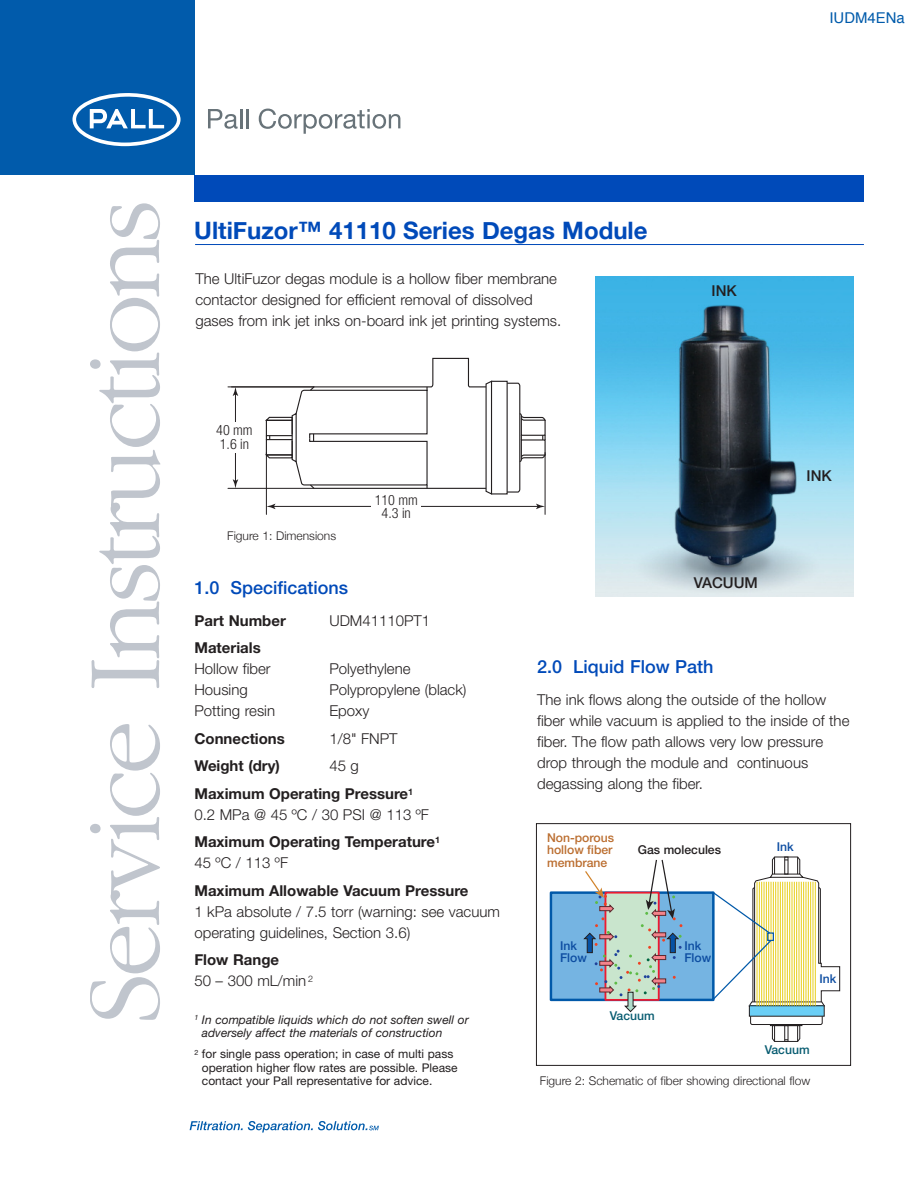
<style>
.page{position:relative;width:918px;height:1188px;background:#fff}
.page>*{position:absolute;margin:0;border:0;box-sizing:border-box;transform-origin:0 0}
.t1{font:700 24px "Helvetica Neue";color:#004ab9}
.t2{font:500 18px "Helvetica Neue LT Std";color:#004ab9}
.t3{font:300 15px/21px "Helvetica Neue LT Std";color:#231f20}
.t4{font:700 15px/27.5px "Helvetica Neue LT Std";color:#231f20}
.t5{font:500 15px "Helvetica Neue LT Std";color:#231f20}
.t6{font:14.85px "Helvetica";color:#015bab}
.t7{font:300 condensed 14.1px/13.5px "Helvetica Neue";color:#231f20;text-align:center}
.t8{font:500 12.15px/12.3px "Helvetica Neue LT Std";color:#bb6e30}
.t9{font:500 12.15px/12.3px "Helvetica Neue LT Std";color:#0d4da1}
.t10{font:500 12.15px "Helvetica Neue LT Std";color:#231f20}
.t11{font:500 12.15px "Helvetica Neue LT Std";color:#085c71}
.t12{font:12px/13.5px "Helvetica Neue LT Std";color:#231f20}
.t13{font:italic 12px/13.5px "Helvetica Neue LT Std";color:#231f20}
.t14{font:300 12px "Helvetica Neue";color:#231f20}
.s1{font-weight:300}
.s2{font-weight:700}
</style>
<div class="page">
<svg style="left:190px;top:1121px;width:189px;height:12px"></svg>
<img style="left:595px;top:277px;width:258px;height:320px">
<div style="left:0;top:0;width:194px;height:175px;background:#015bab"></div>
<svg style="left:72px;top:93px;width:109px;height:53px"></svg>
<svg style="left:208px;top:109px;width:40px;height:20px"></svg>
<svg style="left:259px;top:109px;width:141px;height:25px"></svg>
<div style="left:195px;top:175px;width:669px;height:27px;background:#004ab9"></div>
<svg style="left:90px;top:724px;width:70px;height:296px"></svg>
<hr style="left:195px;top:244px;width:669px;height:1px;background:#004ab9">
<svg style="left:265px;top:358px;width:281px;height:138px"></svg>
<hr style="left:266px;top:453px;width:1px;height:61px;background:#231f20">
<hr style="left:545px;top:453px;width:1px;height:61px;background:#231f20">
<hr style="left:228px;top:488px;width:86px;height:1px;background:#231f20">
<hr style="left:228px;top:387px;width:86px;height:1px;background:#231f20">
<hr style="left:235px;top:393px;width:1px;height:89px;background:#231f20">
<svg style="left:233px;top:479px;width:5px;height:9px"></svg>
<svg style="left:233px;top:387px;width:5px;height:9px"></svg>
<hr style="left:273px;top:506px;width:266px;height:1px;background:#231f20">
<svg style="left:536px;top:504px;width:9px;height:5px"></svg>
<svg style="left:266px;top:504px;width:10px;height:5px"></svg>
<div style="left:371px;top:492px;width:50px;height:30px;background:#fff"></div>
<div style="left:210px;top:422px;width:49px;height:31px;background:#fff"></div>
<div style="left:749px;top:1006px;width:75px;height:10px;background:#6bcff6"></div>
<svg style="left:750px;top:1016px;width:73px;height:26px"></svg>
<div style="left:770px;top:1024px;width:32px;height:2px;border:1px solid #231f20"></div>
<div style="left:551px;top:893px;width:162px;height:107px;background:#75b4e2"></div>
<div style="left:550px;top:891px;width:165px;height:110px;border:2px solid #0159a9"></div>
<svg style="left:712px;top:856px;width:128px;height:151px"></svg>
<svg style="left:582px;top:859px;width:100px;height:154px"></svg>
<div style="left:536px;top:823px;width:315px;height:243px;border:1px solid #231f20"></div>
<p class="t6" style="left:829px;top:11px;width:77px">IUDM4ENa</p>
<h1 class="t1" style="left:194px;top:215px;width:455px">UltiFuzor™ 41110 Series Degas Module</h1>
<p class="t3" style="left:195px;top:270px;width:367px">The UltiFuzor degas module is a hollow fiber membrane contactor designed for efficient removal of dissolved gases from ink jet inks on-board ink jet printing systems.</p>
<p class="t7" style="left:216px;top:425px;width:38px;text-align:left">40 mm<br>1.6 in</p>
<p class="t14" style="left:227px;top:528px;width:110px">Figure 1: Dimensions</p>
<p class="t7" style="left:375px;top:494px;width:45px">110 mm<br>4.3 in</p>
<p class="t5" style="left:712px;top:285px;width:27px">INK</p>
<p class="t5" style="left:807px;top:471px;width:27px">INK</p>
<p class="t2" style="left:194px;top:581px;width:155px">1.0 Specifications</p>
<p class="t4" style="left:194px;top:608px;width:93px">Part Number</p>
<p class="t3" style="left:329px;top:611px;width:102px">UDM41110PT1</p>
<p class="t4" style="left:194px;top:636px;width:68px">Materials</p>
<p class="t3" style="left:194px;top:660px;width:78px">Hollow fiber</p>
<p class="t3" style="left:329px;top:660px;width:83px">Polyethylene</p>
<p class="t3" style="left:194px;top:681px;width:55px">Housing</p>
<p class="t3" style="left:329px;top:681px;width:139px">Polypropylene (black)</p>
<p class="t3" style="left:194px;top:702px;width:82px">Potting resin</p>
<p class="t3" style="left:329px;top:702px;width:41px">Epoxy</p>
<p class="t4" style="left:194px;top:726px;width:92px">Connections</p>
<p class="t3" style="left:329px;top:729px;width:70px">1/8" FNPT</p>
<p class="t4" style="left:194px;top:754px;width:87px">Weight (dry)</p>
<p class="t4" style="left:194px;top:754px;width:220px;text-indent:135px"><span class="s1">45 g<br></span>Maximum Operating Pressure<sup>1</sup></p>
<p class="t4" style="left:194px;top:802px;width:247px"><span class="s1">0.2 MPa @ 45 ºC / 30 PSI @ 113 ºF<br></span>Maximum Operating Temperature<sup>1</sup></p>
<p class="t3" style="left:194px;top:854px;width:95px">45 ºC / 113 ºF</p>
<p class="t4" style="left:194px;top:878px;width:276px">Maximum Allowable Vacuum Pressure</p>
<p class="t3" style="left:194px;top:902px;width:307px">1 kPa absolute / 7.5 torr (warning: see vacuum operating guidelines, Section 3.6)</p>
<p class="t3" style="left:194px;top:951px;width:120px"><span class="s2">Flow Range<br></span>50 – 300 mL/min <sup>2</sup></p>
<p class="t13" style="left:202px;top:1014px;width:268px;text-indent:-8px"><sup>1</sup> In compatible liquids which do not soften swell or adversely affect the materials of construction</p>
<p class="t12" style="left:202px;top:1048px;width:257px;text-indent:-8px"><sup>2</sup> for single pass operation; in case of multi pass operation higher flow rates are possible. Please contact your Pall representative for advice.</p>
<p class="t5" style="left:694px;top:577px;width:66px">VACUUM</p>
<p class="t2" style="left:537px;top:660px;width:178px">2.0 Liquid Flow Path</p>
<p class="t3" style="left:537px;top:690px;width:314px">The ink flows along the outside of the hollow fiber while vacuum is applied to the inside of the fiber. The flow path allows very low pressure drop through the module and continuous degassing along the fiber.</p>
<p class="t8" style="left:547px;top:833px;width:69px">Non-porous hollow fiber membrane</p>
<p class="t10" style="left:638px;top:846px;width:85px">Gas molecules</p>
<p class="t9" style="left:777px;top:842px;width:18px">Ink</p>
<p class="t9" style="left:560px;top:940px;width:28px">Ink<br>Flow</p>
<p class="t9" style="left:684px;top:940px;width:28px">Ink<br>Flow</p>
<p class="t9" style="left:820px;top:974px;width:18px">Ink</p>
<p class="t11" style="left:610px;top:1012px;width:46px">Vacuum</p>
<p class="t11" style="left:765px;top:1046px;width:46px">Vacuum</p>
<p class="t14" style="left:540px;top:1073px;width:272px">Figure 2: Schematic of fiber showing directional flow</p>
</div>
